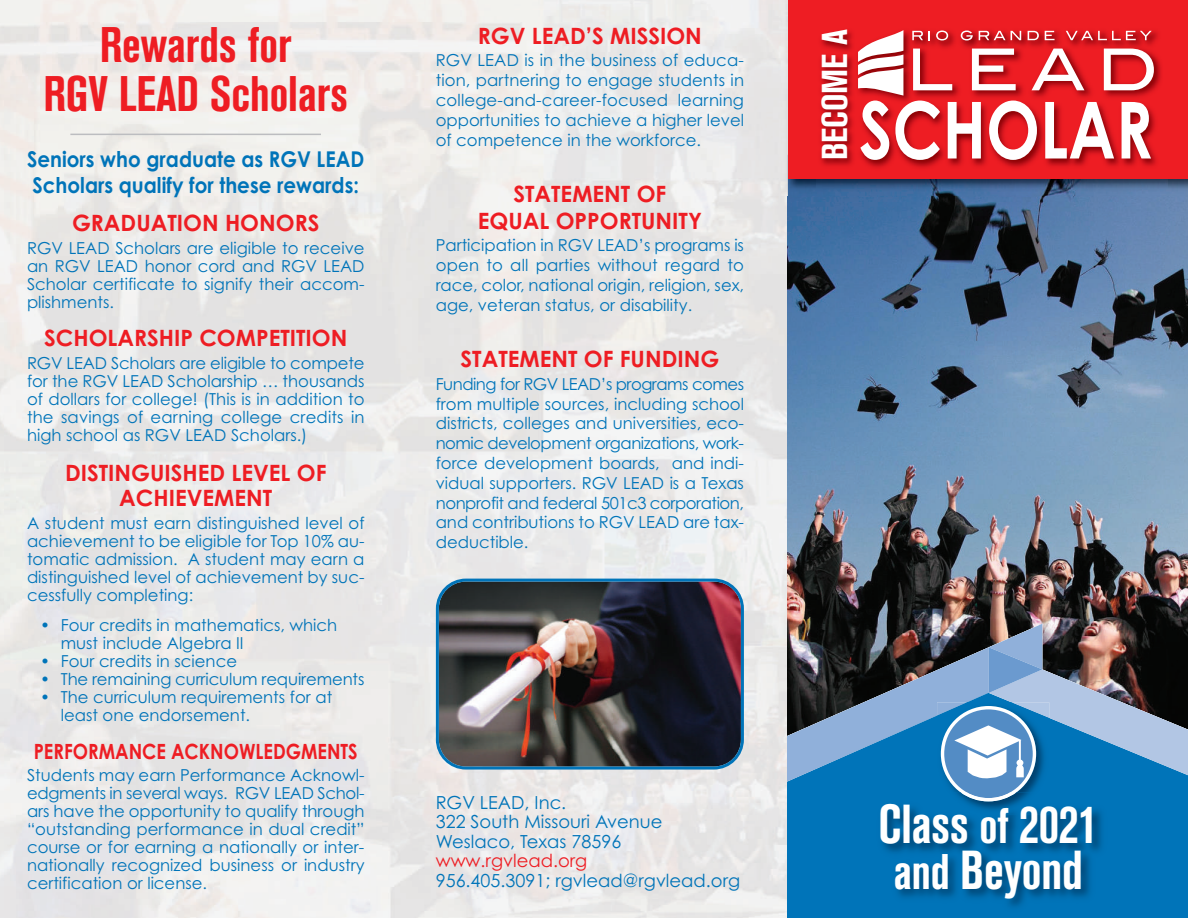
<style>
.page{position:relative;width:1188px;height:918px;background:#fff}
.page>*{position:absolute;margin:0;border:0;box-sizing:border-box;transform-origin:0 0}
.t1{font:700 78.75px "Century Gothic";color:#fff;scale:.81 1}
.t2{font:700 condensed 54.3px/45.6px "Akzidenz Grotesk BQ";color:#fff;scale:.92 1}
.t3{font:49.5px/49.5px "Akzidenz Grotesk BQ Bd Cnd Alt";color:#ee1d23;text-align:center;scale:.95 1}
.t4{font:35.7px "Akzidenz Grotesk BQ Bd Cnd Alt";color:#fff}
.t5{font:700 22.5px/25.5px "Century Gothic";color:#ee1d23;text-align:center}
.t6{font:700 21.75px/26.1px "Century Gothic";color:#0074b9;scale:.91 1}
.t7{font:700 21px "Century Gothic";color:#ee1d23;scale:.87 1}
.t8{font:18px/19.5px "Century Gothic";color:#0074b9}
.t9{font:18px "Century Gothic";color:#ee1d23}
.t10{font:16.5px/18px "Century Gothic";color:#0074b9;text-align:justify}
.s1{font-size:49.5px}
</style>
<div class="page">
<img style="left:0;top:0;width:788px;height:918px">
<img style="left:788px;top:196px;width:400px;height:428px">
<div style="left:788px;top:801px;width:400px;height:117px;background:#0074b9"></div>
<svg style="left:788px;top:624px;width:400px;height:177px;background:#507593"></svg>
<img style="left:874px;top:792px;width:240px;height:125px">
<img style="left:961px;top:792px;width:55px;height:9px">
<hr style="left:70px;top:134px;width:251px;height:1px;background:#bcbdc0">
<img style="left:782px;top:0;width:406px;height:196px">
<div style="left:788px;top:0;width:400px;height:179px;background:#ee1d23"></div>
<img style="left:816px;top:30px;width:351px;height:158px">
<svg style="left:858px;top:30px;width:45px;height:66px"></svg>
<svg style="left:913px;top:49px;width:39px;height:41px"></svg>
<svg style="left:972px;top:49px;width:44px;height:41px"></svg>
<svg style="left:1032px;top:49px;width:52px;height:41px"></svg>
<svg style="left:1104px;top:49px;width:50px;height:41px"></svg>
<svg style="left:912px;top:31px;width:11px;height:9px"></svg>
<svg style="left:936px;top:31px;width:12px;height:9px"></svg>
<svg style="left:961px;top:31px;width:12px;height:9px"></svg>
<svg style="left:979px;top:31px;width:42px;height:9px"></svg>
<svg style="left:1028px;top:31px;width:11px;height:9px"></svg>
<svg style="left:1045px;top:31px;width:10px;height:9px"></svg>
<svg style="left:1066px;top:31px;width:86px;height:9px"></svg>
<img style="left:436px;top:579px;width:308px;height:191px">
<h3 class="t3" style="left:43px;top:25px;width:322px">Rewards for<br>RGV LEAD Scholars</h3>
<h3 class="t6" style="left:27px;top:149px;width:372px">Seniors who graduate as RGV LEAD<br>Scholars qualify for these rewards:</h3>
<h3 class="t5" style="left:72px;top:213px;width:249px">GRADUATION HONORS</h3>
<p class="t10" style="left:27px;top:240px;width:339px">RGV LEAD Scholars are eligible to receive an RGV LEAD honor cord and RGV LEAD Scholar certificate to signify their accom&shy;plishments.</p>
<h3 class="t5" style="left:44px;top:327px;width:305px">SCHOLARSHIP COMPETITION</h3>
<p class="t10" style="left:27px;top:355px;width:339px">RGV LEAD Scholars are eligible to compete for the RGV LEAD Scholarship … thousands of dollars for college! (This is in addition to the savings of earning college credits in high school as RGV LEAD Scholars.)</p>
<h3 class="t5" style="left:65px;top:462px;width:263px">DISTINGUISHED LEVEL OF<br>ACHIEVEMENT</h3>
<p class="t10" style="left:27px;top:515px;width:339px">A student must earn distinguished level of achievement to be eligible for Top 10% au&shy;tomatic admission. A student may earn a distinguished level of achievement by suc&shy;cessfully completing:</p>
<p class="t10" style="left:61px;top:617px;width:278px;text-indent:-21px">• Four credits in mathematics, which must include Algebra II</p>
<p class="t10" style="left:40px;top:653px;width:199px">• Four credits in science</p>
<p class="t10" style="left:40px;top:671px;width:326px">• The remaining curriculum requirements</p>
<p class="t10" style="left:61px;top:689px;width:273px;text-indent:-21px">• The curriculum requirements for at least one endorsement.</p>
<p class="t7" style="left:34px;top:743px;width:374px">PERFORMANCE ACKNOWLEDGMENTS</p>
<p class="t10" style="left:27px;top:768px;width:339px">Students may earn Performance Acknowl&shy;edgments in several ways. RGV LEAD Schol&shy;ars have the opportunity to qualify through “outstanding performance in dual credit” course or for earning a nationally or inter&shy;nationally recognized business or industry certification or license.</p>
<h3 class="t5" style="left:478px;top:25px;width:226px">RGV LEAD’S MISSION</h3>
<p class="t10" style="left:436px;top:52px;width:310px;line-height:19.8px">RGV LEAD is in the business of educa&shy;tion, partnering to engage students in college-and-career-focused learning opportunities to achieve a higher level of competence in the workforce.</p>
<h3 class="t5" style="left:478px;top:183px;width:226px;line-height:27px">STATEMENT OF<br>EQUAL OPPORTUNITY</h3>
<p class="t10" style="left:436px;top:237px;width:310px;line-height:19.8px">Participation in RGV LEAD’s programs is open to all parties without regard to race, color, national origin, religion, sex, age, veteran status, or disability.</p>
<h3 class="t5" style="left:461px;top:349px;width:260px">STATEMENT OF FUNDING</h3>
<p class="t10" style="left:436px;top:376px;width:310px;line-height:19.8px">Funding for RGV LEAD’s programs comes from multiple sources, including school districts, colleges and universities, eco&shy;nomic development organizations, work&shy;force development boards, and indi&shy;vidual supporters. RGV LEAD is a Texas nonprofit and federal 501c3 corporation, and contributions to RGV LEAD are tax&shy;deductible.</p>
<p class="t8" style="left:436px;top:794px;width:228px">RGV LEAD, Inc.<br>322 South Missouri Avenue<br>Weslaco, Texas 78596</p>
<p class="t9" style="left:436px;top:854px;width:153px">www.rgvlead.org</p>
<p class="t8" style="left:436px;top:872px;width:306px">956.405.3091; rgvlead@rgvlead.org</p>
<h3 class="t4" style="left:821px;top:160px;width:133px;rotate:-90deg">BECOME A</h3>
<h1 class="t1" style="left:859px;top:101px;width:364px">SCHOLAR</h1>
<h2 class="t2" style="left:879px;top:802px;width:241px">Class <span class="s1">of</span> 2021 <span class="s1">and</span> Beyond</h2>
</div>
